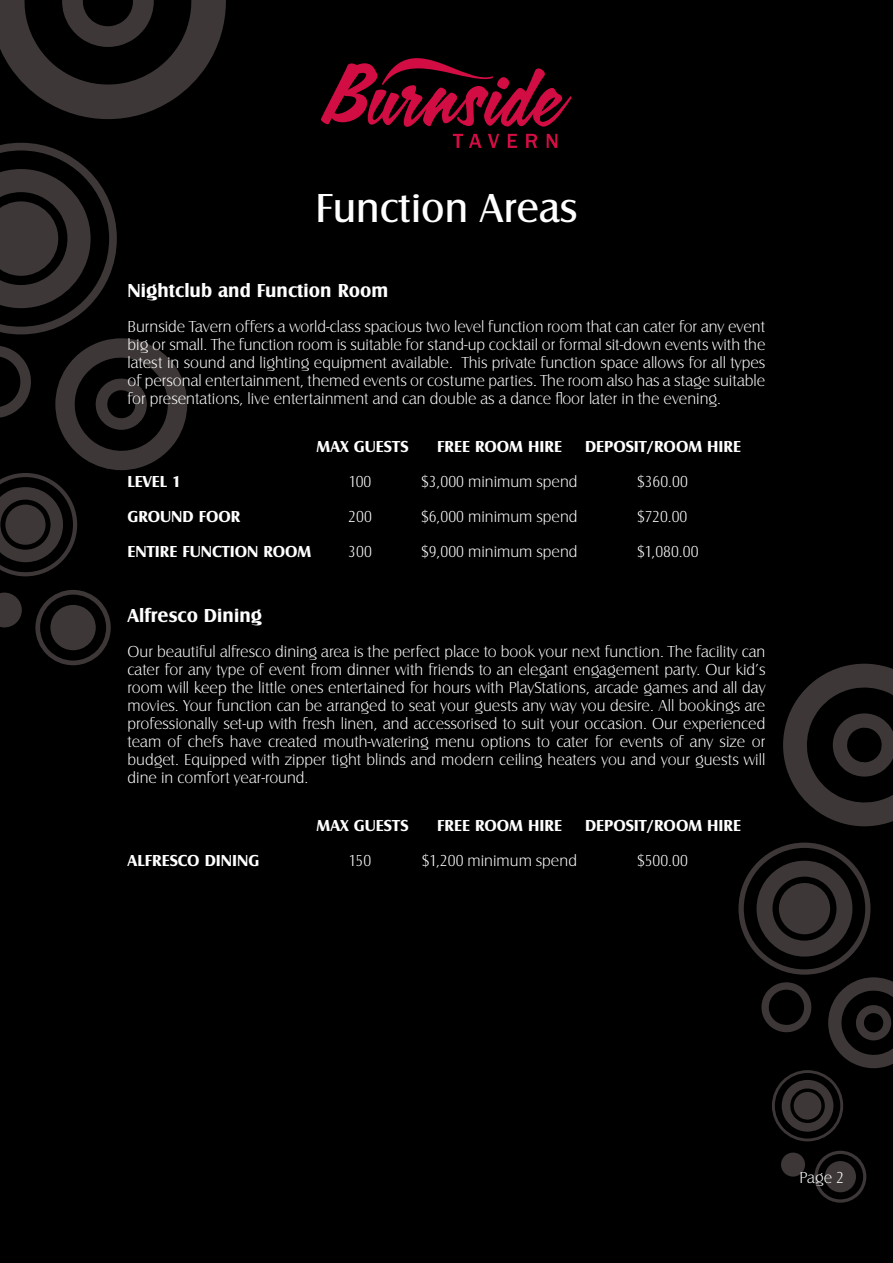
<style>
.page{position:relative;width:893px;height:1263px;background:#000}
.page>*{position:absolute;margin:0;border:0;box-sizing:border-box;transform-origin:0 0}
.t1{font:42px "Castle T";color:#fff}
.t2{font:700 19.5px "Castle T";color:#fff}
.t3{font:16.5px/18px "Castle T Ligh";color:#fff;text-align:justify}
.t4{font:700 16.5px "Castle T";color:#fff}
</style>
<div class="page">
<svg style="left:814px;top:1151px;width:52px;height:52px"></svg>
<div style="left:825px;top:1161px;width:31px;height:31px;background:#3d3837;border-radius:50%"></div>
<div style="left:781px;top:1152px;width:24px;height:24px;background:#3d3837;border-radius:50%"></div>
<svg style="left:738px;top:842px;width:155px;height:299px"></svg>
<svg style="left:783px;top:664px;width:110px;height:162px"></svg>
<svg style="left:35px;top:590px;width:76px;height:75px"></svg>
<div style="left:50px;top:605px;width:46px;height:45px;background:#3d3837;border-radius:50%"></div>
<svg style="left:0;top:593px;width:22px;height:34px"></svg>
<svg style="left:0;top:143px;width:187px;height:433px"></svg>
<svg style="left:0;top:0;width:226px;height:119px"></svg>
<svg style="left:453px;top:134px;width:10px;height:14px"></svg>
<svg style="left:469px;top:134px;width:12px;height:14px"></svg>
<svg style="left:488px;top:134px;width:11px;height:14px"></svg>
<svg style="left:508px;top:134px;width:9px;height:14px"></svg>
<svg style="left:526px;top:134px;width:11px;height:14px"></svg>
<svg style="left:547px;top:134px;width:10px;height:14px"></svg>
<svg style="left:321px;top:58px;width:251px;height:69px"></svg>
<h1 class="t1" style="left:316px;top:185px;width:263px">Function Areas</h1>
<p class="t2" style="left:128px;top:280px;width:262px">Nightclub and Function Room</p>
<p class="t3" style="left:128px;top:318px;width:639px">Burnside Tavern offers a world-class spacious two level function room that can cater for any event big or small. The function room is suitable for stand-up cocktail or formal sit-down events with the latest in sound and lighting equipment available. This private function space allows for all types of personal entertainment, themed events or costume parties. The room also has a stage suitable for presentations, live entertainment and can double as a dance floor later in the evening.</p>
<p class="t4" style="left:317px;top:437px;width:93px">MAX GUESTS</p>
<p class="t4" style="left:437px;top:437px;width:126px">FREE ROOM HIRE</p>
<p class="t4" style="left:585px;top:437px;width:158px">DEPOSIT/ROOM HIRE</p>
<p class="t4" style="left:128px;top:472px;width:55px">LEVEL 1</p>
<p class="t3" style="left:349px;top:473px;width:24px">100</p>
<p class="t3" style="left:422px;top:473px;width:157px">$3,000 minimum spend</p>
<p class="t3" style="left:638px;top:473px;width:52px">$360.00</p>
<p class="t4" style="left:128px;top:507px;width:114px">GROUND FOOR</p>
<p class="t3" style="left:348px;top:508px;width:25px">200</p>
<p class="t3" style="left:422px;top:508px;width:157px">$6,000 minimum spend</p>
<p class="t3" style="left:638px;top:508px;width:51px">$720.00</p>
<p class="t4" style="left:128px;top:542px;width:185px">ENTIRE FUNCTION ROOM</p>
<p class="t3" style="left:348px;top:543px;width:25px">300</p>
<p class="t3" style="left:422px;top:543px;width:157px">$9,000 minimum spend</p>
<p class="t3" style="left:638px;top:543px;width:62px">$1,080.00</p>
<p class="t2" style="left:128px;top:604px;width:136px">Alfresco Dining</p>
<p class="t3" style="left:128px;top:642px;width:639px">Our beautiful alfresco dining area is the perfect place to book your next function. The facility can cater for any type of event from dinner with friends to an elegant engagement party. Our kid’s room will keep the little ones entertained for hours with PlayStations, arcade games and all day movies. Your function can be arranged to seat your guests any way you desire. All bookings are professionally set-up with fresh linen, and accessorised to suit your occasion. Our experienced team of chefs have created mouth-watering menu options to cater for events of any size or budget. Equipped with zipper tight blinds and modern ceiling heaters you and your guests will dine in comfort year-round.</p>
<p class="t4" style="left:317px;top:816px;width:93px">MAX GUESTS</p>
<p class="t4" style="left:437px;top:816px;width:126px">FREE ROOM HIRE</p>
<p class="t4" style="left:585px;top:816px;width:158px">DEPOSIT/ROOM HIRE</p>
<p class="t4" style="left:128px;top:851px;width:133px">ALFRESCO DINING</p>
<p class="t3" style="left:349px;top:851px;width:24px">150</p>
<p class="t3" style="left:422px;top:851px;width:156px">$1,200 minimum spend</p>
<p class="t3" style="left:638px;top:851px;width:52px">$500.00</p>
<p class="t3" style="left:799px;top:1168px;width:46px">Page 2</p>
</div>
